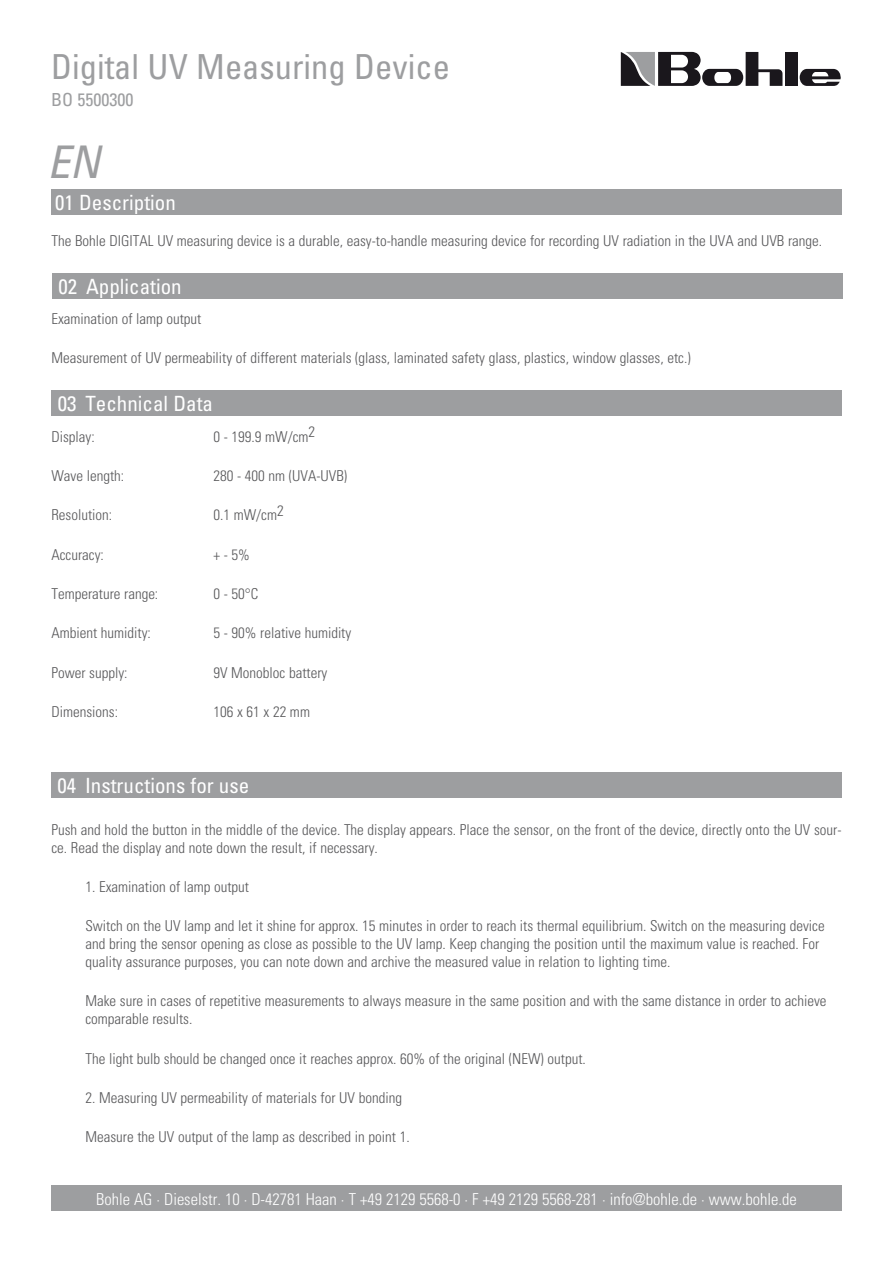
<style>
.page{position:relative;width:893px;height:1263px;background:#fff}
.page>*{position:absolute;margin:0;border:0;box-sizing:border-box;transform-origin:0 0}
.t1{font:italic condensed 45px "Univers";color:#9d9ea0}
.t2{font:condensed 34.5px "Univers";color:#9d9ea0}
.t3{font:condensed 21px "Univers";color:#fff}
.t4{font:condensed 18px "Univers";color:#9d9ea0}
.t5{font:300 condensed 16.5px "Univers";color:#fff}
.t6{font:300 condensed 15px/18px "Univers";color:#58585a}
</style>
<div class="page">
<div style="left:785px;top:52px;width:13px;height:34px;background:#1a171c"></div>
<svg style="left:800px;top:69px;width:41px;height:17px"></svg>
<svg style="left:621px;top:52px;width:161px;height:34px"></svg>
<div style="left:51px;top:1185px;width:791px;height:26px;background:#9d9ea0"></div>
<div style="left:51px;top:189px;width:791px;height:26px;background:#9d9ea0"></div>
<div style="left:52px;top:273px;width:791px;height:26px;background:#9d9ea0"></div>
<div style="left:51px;top:390px;width:791px;height:26px;background:#9d9ea0"></div>
<div style="left:51px;top:772px;width:791px;height:25px;background:#9d9ea0"></div>
<h2 class="t2" style="left:51px;top:44px;width:400px">Digital UV Measuring Device</h2>
<p class="t4" style="left:51px;top:88px;width:84px">BO 5500300</p>
<h1 class="t1" style="left:47px;top:133px;width:54px">EN</h1>
<h3 class="t3" style="left:55px;top:190px;width:122px">01 Description</h3>
<p class="t6" style="left:51px;top:231px;width:772px">The Bohle DIGITAL UV measuring device is a durable, easy-to-handle measuring device for recording UV radiation in the UVA and UVB range.</p>
<h3 class="t3" style="left:58px;top:274px;width:125px">02 Application</h3>
<p class="t6" style="left:51px;top:310px;width:152px">Examination of lamp output</p>
<p class="t6" style="left:51px;top:349px;width:641px">Measurement of UV permeability of different materials (glass, laminated safety glass, plastics, window glasses, etc.)</p>
<h3 class="t3" style="left:58px;top:390px;width:157px">03 Technical Data</h3>
<p class="t6" style="left:51px;top:428px;width:45px">Display:</p>
<p class="t6" style="left:213px;top:428px;width:103px">0 - 199.9 mW/cm2</p>
<p class="t6" style="left:51px;top:467px;width:74px">Wave length:</p>
<p class="t6" style="left:213px;top:467px;width:135px">280 - 400 nm (UVA-UVB)</p>
<p class="t6" style="left:51px;top:506px;width:62px">Resolution:</p>
<p class="t6" style="left:213px;top:506px;width:72px">0.1 mW/cm2</p>
<p class="t6" style="left:51px;top:545px;width:54px">Accuracy:</p>
<p class="t6" style="left:213px;top:545px;width:38px">+ - 5%</p>
<p class="t6" style="left:51px;top:585px;width:108px">Temperature range:</p>
<p class="t6" style="left:213px;top:585px;width:46px">0 - 50°C</p>
<p class="t6" style="left:51px;top:624px;width:101px">Ambient humidity:</p>
<p class="t6" style="left:213px;top:624px;width:139px">5 - 90% relative humidity</p>
<p class="t6" style="left:51px;top:663px;width:78px">Power supply:</p>
<p class="t6" style="left:213px;top:663px;width:115px">9V Monobloc battery</p>
<p class="t6" style="left:51px;top:702px;width:68px">Dimensions:</p>
<p class="t6" style="left:213px;top:702px;width:98px">106 x 61 x 22 mm</p>
<h3 class="t3" style="left:57px;top:772px;width:193px">04 Instructions for use</h3>
<p class="t6" style="left:51px;top:820px;width:792px">Push and hold the button in the middle of the device. The display appears. Place the sensor, on the front of the device, directly onto the UV sour&shy;ce. Read the display and note down the result, if necessary.</p>
<p class="t6" style="left:85px;top:877px;width:165px">1. Examination of lamp output</p>
<p class="t6" style="left:85px;top:917px;width:741px">Switch on the UV lamp and let it shine for approx. 15 minutes in order to reach its thermal equilibrium. Switch on the measuring device and bring the sensor opening as close as possible to the UV lamp. Keep changing the position until the maximum value is reached. For quality assurance purposes, you can note down and archive the measured value in relation to lighting time.</p>
<p class="t6" style="left:85px;top:992px;width:743px">Make sure in cases of repetitive measurements to always measure in the same position and with the same distance in order to achieve comparable results.</p>
<p class="t6" style="left:85px;top:1049px;width:502px">The light bulb should be changed once it reaches approx. 60% of the original (NEW) output.</p>
<p class="t6" style="left:85px;top:1088px;width:318px">2. Measuring UV permeability of materials for UV bonding</p>
<p class="t6" style="left:85px;top:1128px;width:326px">Measure the UV output of the lamp as described in point 1.</p>
<p class="t5" style="left:96px;top:1189px;width:702px">Bohle AG · Dieselstr. 10 · D-42781 Haan · T +49 2129 5568-0 · F +49 2129 5568-281 · info@bohle.de · www.bohle.de</p>
</div>
